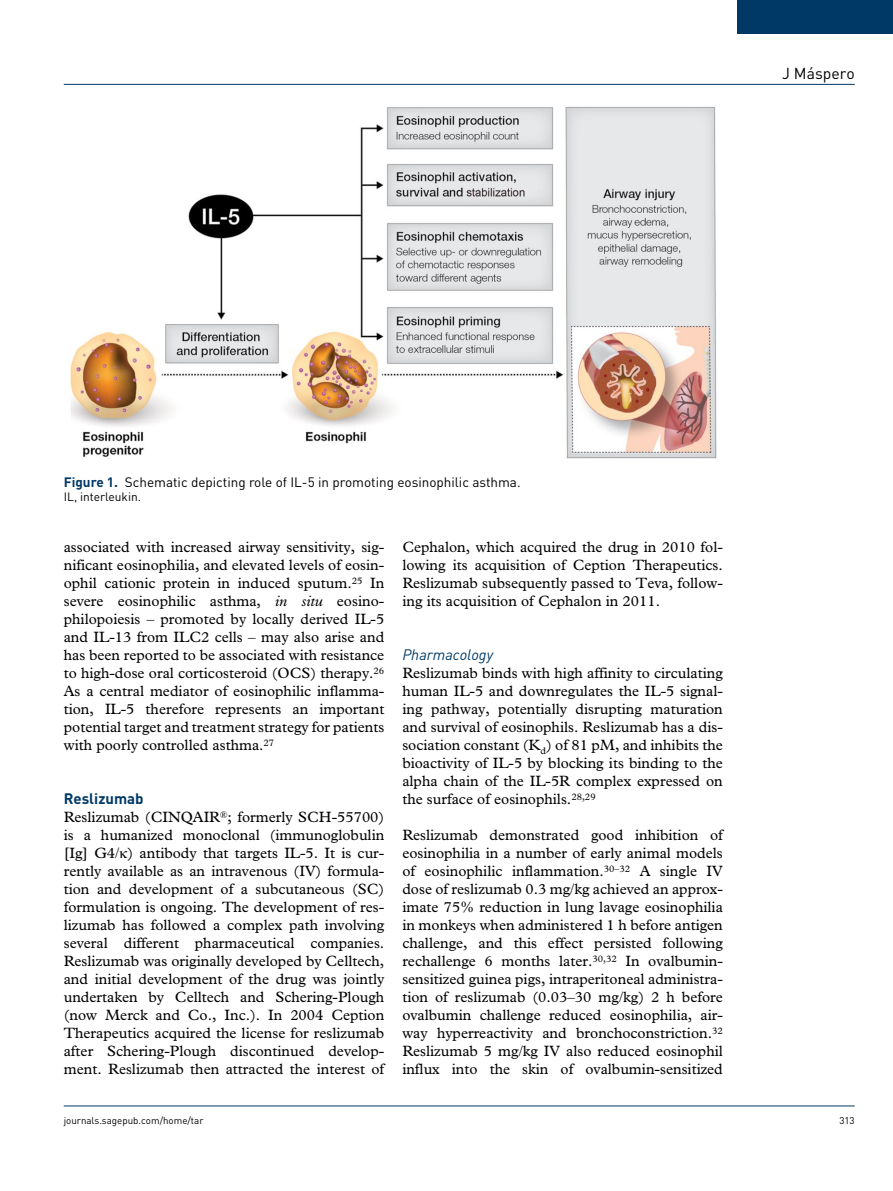
<style>
.page{position:relative;width:893px;height:1191px;background:#fff}
.page>*{position:absolute;margin:0;border:0;box-sizing:border-box;transform-origin:0 0}
.t1{font:15.75px "DIN";color:#000}
.t2{font:15px/18px "Plantin Std";color:#000;text-align:justify}
.t3{font:italic 15px "DIN";color:#003965}
.t4{font:700 15px "DIN";color:#003965}
.t5{font:13.5px "DIN";color:#000}
.t6{font:12px "DIN";color:#000}
.t7{font:9.75px "DIN";color:#000}
.s1{font-weight:700;color:#003965}
.s2{font-style:italic}
</style>
<div class="page">
<hr style="left:64px;top:84px;width:791px;height:1px;background:#003965">
<hr style="left:64px;top:1105px;width:791px;height:1px;background:#003965">
<div style="left:738px;top:0;width:155px;height:34px;background:#003965"></div>
<img style="left:70px;top:106px;width:647px;height:353px">
<p class="t1" style="left:782px;top:63px;width:74px">J Máspero</p>
<p class="t5" style="left:64px;top:473px;width:458px"><span class="s1">Figure 1.</span> Schematic depicting role of IL-5 in promoting eosinophilic asthma.</p>
<p class="t6" style="left:64px;top:489px;width:79px">IL, interleukin.</p>
<p class="t2" style="left:64px;top:538px;width:322px">associated with increased airway sensitivity, sig&shy;nificant eosinophilia, and elevated levels of eosin&shy;ophil cationic protein in induced sputum.<sup>25</sup> In severe eosinophilic asthma, <span class="s2">in situ</span> eosino&shy;philopoiesis – promoted by locally derived IL-5 and IL-13 from ILC2 cells – may also arise and has been reported to be associated with resistance to high-dose oral corticosteroid (OCS) therapy.<sup>26<br></sup>As a central mediator of eosinophilic inflamma&shy;tion, IL-5 therefore represents an important potential target and treatment strategy for patients with poorly controlled asthma.<sup>27</sup></p>
<p class="t4" style="left:64px;top:789px;width:81px">Reslizumab</p>
<p class="t2" style="left:64px;top:808px;width:322px">Reslizumab (CINQAIR<sup>®</sup>; formerly SCH-55700) is a humanized monoclonal (immunoglobulin [Ig] G4/ ) antibody that targets IL-5. It is cur&shy;rently available as an intravenous (IV) formula&shy;tion and development of a subcutaneous (SC) formulation is ongoing. The development of res&shy;lizumab has followed a complex path involving several different pharmaceutical companies.<br>Reslizumab was originally developed by Celltech, and initial development of the drug was jointly undertaken by Celltech and Schering-Plough (now Merck and Co., Inc.). In 2004 Ception Therapeutics acquired the license for reslizumab after Schering-Plough discontinued develop&shy;ment. Reslizumab then attracted the interest of</p>
<p class="t2" style="left:402px;top:538px;width:322px">Cephalon, which acquired the drug in 2010 fol&shy;lowing its acquisition of Ception Therapeutics.<br>Reslizumab subsequently passed to Teva, follow&shy;ing its acquisition of Cephalon in 2011.</p>
<p class="t3" style="left:402px;top:645px;width:92px">Pharmacology</p>
<p class="t2" style="left:402px;top:664px;width:322px">Reslizumab binds with high affinity to circulating human IL-5 and downregulates the IL-5 signal&shy;ing pathway, potentially disrupting maturation and survival of eosinophils. Reslizumab has a dis&shy;sociation constant (K<sub>d</sub>) of 81 pM, and inhibits the bioactivity of IL-5 by blocking its binding to the alpha chain of the IL-5R complex expressed on the surface of eosinophils.<sup>28,29</sup></p>
<p class="t2" style="left:402px;top:826px;width:322px">Reslizumab demonstrated good inhibition of eosinophilia in a number of early animal models of eosinophilic inflammation.<sup>30–32</sup> A single IV dose of reslizumab 0.3 mg/kg achieved an approx&shy;imate 75% reduction in lung lavage eosinophilia in monkeys when administered 1 h before antigen challenge, and this effect persisted following rechallenge 6 months later.<sup>30,32</sup> In ovalbumin&shy;sensitized guinea pigs, intraperitoneal administra&shy;tion of reslizumab (0.03–30 mg/kg) 2 h before ovalbumin challenge reduced eosinophilia, air&shy;way hyperreactivity and bronchoconstriction.<sup>32<br></sup>Reslizumab 5 mg/kg IV also reduced eosinophil influx into the skin of ovalbumin-sensitized</p>
<p class="t7" style="left:64px;top:1114px;width:141px">journals.sagepub.com/home/tar</p>
<p class="t7" style="left:839px;top:1114px;width:17px">313</p>
</div>
